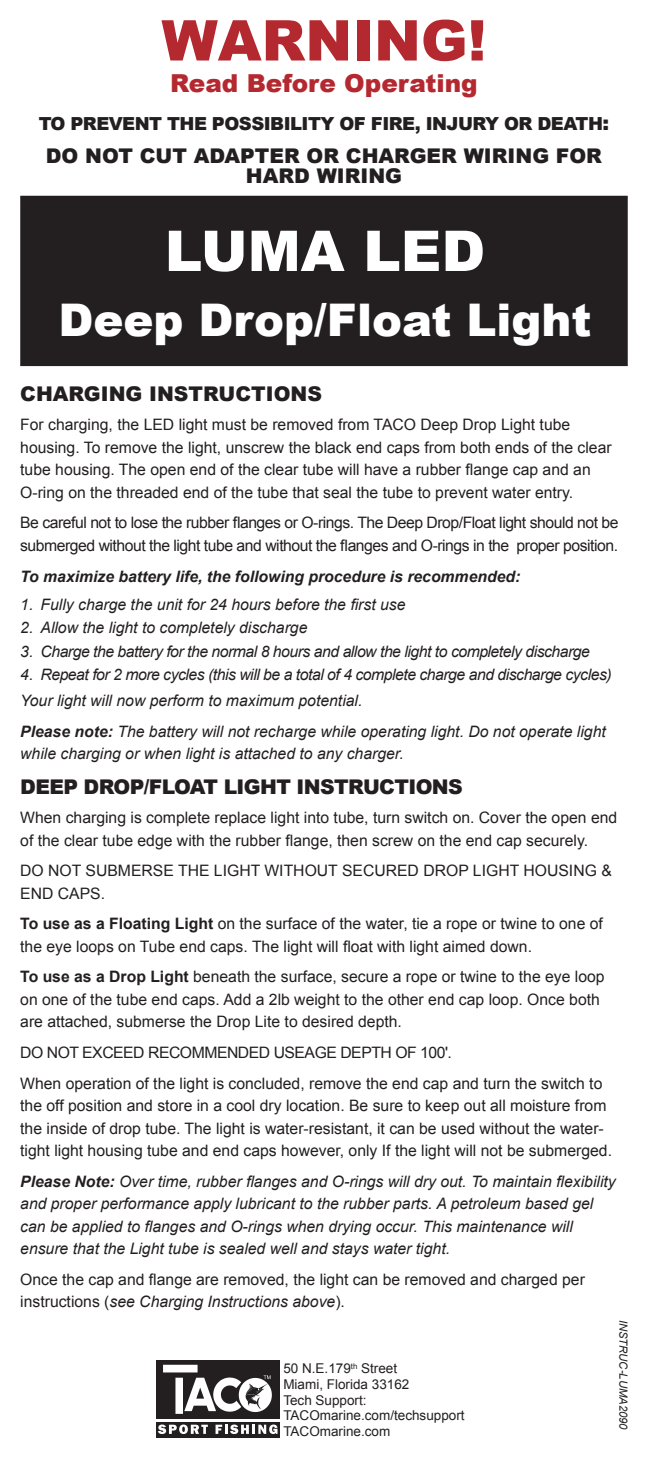
<style>
.page{position:relative;width:648px;height:1458px;background:#fff}
.page>*{position:absolute;margin:0;border:0;box-sizing:border-box;transform-origin:0 0}
.t1{font:900 56.25px "Arial";color:#b4292f}
.t2{font:900 56.25px "Arial";color:#fff}
.t3{font:900 45px "Arial";color:#fff}
.t4{font:900 24.75px "Arial";color:#b4292f}
.Inst_head{font:900 20.25px "Arial";color:#231f20}
.Inst_head-2{font:900 20.25px "Arial";letter-spacing:-.03em;color:#231f20}
.Inst_head-3{font:900 18px "Arial";letter-spacing:-.03em;color:#231f20}
.Instruction_copy{font:15.75px/22.5px "Arial";color:#231f20}
.Instruction_copy-2{font:italic 15.75px/22.5px "Arial";color:#231f20}
.Instruction_copy-3{font:15.75px/22.5px "Arial";letter-spacing:-.03em;color:#231f20}
.bullets_for_instruct{font:italic 15.75px "Arial";letter-spacing:-.03em;color:#231f20}
.bullets_for_instruct-2{font:italic 15.75px "Arial";color:#231f20}
.Instruction_copy-4{font:italic 700 15.75px "Arial";color:#231f20}
.t5{font:13.5px "Arial";color:#231f20}
.t6{font:italic 11.25px "Arial";letter-spacing:-.005em;color:#231f20}
.s1{font-size:20.25px}
.s2{font-weight:700}
.s3{font-style:italic}
</style>
<div class="page">
<svg style="left:156px;top:1418px;width:123px;height:1px"></svg>
<div style="left:156px;top:1361px;width:123px;height:57px;background:#231f20"></div>
<div style="left:156px;top:1422px;width:123px;height:16px;background:#231f20"></div>
<svg style="left:158px;top:1425px;width:50px;height:9px"></svg>
<svg style="left:216px;top:1425px;width:62px;height:9px"></svg>
<svg style="left:163px;top:1365px;width:109px;height:49px"></svg>
<div style="left:21px;top:197px;width:606px;height:168px;background:#231f20"></div>
<div style="left:20px;top:196px;width:608px;height:170px;border:2px solid #231f20"></div>
<p class="t1" style="left:162px;top:0;width:326px">WARNING!</p>
<p class="t4" style="left:170px;top:65px;width:309px">READ BEFORE OPERATING</p>
<p class="Inst_head-3" style="left:39px;top:111px;width:235px">TO PREVENT THE POSSIBILI</p>
<p class="Inst_head-3" style="left:308px;top:111px;width:75px">TY OF FIRE</p>
<p class="Inst_head-3" style="left:415px;top:111px;width:137px">, INJURY ORDEA</p>
<p class="Inst_head-3" style="left:576px;top:111px;width:35px">TH<span class="s1">:</span></p>
<p class="Inst_head" style="left:46px;top:141px;width:164px">DO NOT CUT ADAP</p>
<p class="Inst_head" style="left:255px;top:141px;width:108px">TER OR CHARGER</p>
<p class="Inst_head" style="left:464px;top:141px;width:16px">WIRING</p>
<p class="Inst_head" style="left:556px;top:141px;width:41px">FOR</p>
<p class="Inst_head" style="left:246px;top:162px;width:17px">HARD</p>
<p class="Inst_head" style="left:317px;top:162px;width:16px">WIRING</p>
<p class="t2" style="left:165px;top:210px;width:322px">LUMA LED</p>
<p class="t3" style="left:58px;top:288px;width:534px">DEEP DROP/FLOAT LIGHT</p>
<p class="Inst_head" style="left:20px;top:379px;width:200px">CHARGING INSTRUC</p>
<p class="Inst_head" style="left:251px;top:379px;width:72px">TIONS</p>
<p class="Instruction_copy" style="left:20px;top:414px;width:593px">For charging, the LED light must be removed from TACO Deep Drop Light tube housing. To remove the light, unscrew the black end caps from both ends of the clear tube housing. The open end of the clear tube will have a rubber flange cap and an O-ring on the threaded end of the tube that seal the tube to prevent water entry.</p>
<p class="Instruction_copy-3" style="left:20px;top:512px;width:600px">Be careful not to lose the rubber flanges or O-rings. The Deep Drop/Float light should not be submerged without the light tube and without the flanges and O-rings in the proper position.</p>
<p class="Instruction_copy-4" style="left:20px;top:566px;width:502px">To maximize battery life, the following procedure is recommended:</p>
<p class="bullets_for_instruct-2" style="left:40px;top:594px;width:367px">Fully charge the unit for 24 hours before the first use</p>
<p class="bullets_for_instruct-2" style="left:40px;top:618px;width:268px">Allow the light to completely discharge</p>
<p class="bullets_for_instruct" style="left:40px;top:641px;width:551px">Charge the battery for the normal 8 hours and allow the light to completely discharge</p>
<p class="bullets_for_instruct" style="left:40px;top:665px;width:573px">Repeat for 2 more cycles (this will be a total of 4 complete charge and discharge cycles)</p>
<p class="Instruction_copy-2" style="left:20px;top:690px;width:344px">Your light will now perform to maximum potential.</p>
<p class="Instruction_copy-2" style="left:20px;top:720px;width:587px"><span class="s2">Please note:</span> The battery will not recharge while operating light. Do not operate light while charging or when light is attached to any charger.</p>
<p class="Inst_head-2" style="left:20px;top:772px;width:344px">DEEP DROP/FLOAT LIGHT INSTRUC</p>
<p class="Inst_head" style="left:394px;top:772px;width:70px">TIONS</p>
<p class="Instruction_copy" style="left:20px;top:806px;width:599px">When charging is complete replace light into tube, turn switch on. Cover the open end of the clear tube edge with the rubber flange, then screw on the end cap securely.</p>
<p class="Instruction_copy" style="left:20px;top:860px;width:593px">DO NOT SUBMERSE THE LIGHT WITHOUT SECURED DROP LIGHT HOUSING &amp;<br>END CAPS.</p>
<p class="Instruction_copy" style="left:20px;top:913px;width:584px"><span class="s2">To use as a Floating Light</span> on the surface of the water, tie a rope or twine to one of the eye loops on Tube end caps. The light will float with light aimed down.</p>
<p class="Instruction_copy" style="left:20px;top:966px;width:586px"><span class="s2">To use as a Drop Light</span> beneath the surface, secure a rope or twine to the eye loop on one of the tube end caps. Add a 2lb weight to the other end cap loop. Once both are attached, submerse the Drop Lite to desired depth.</p>
<p class="Instruction_copy-3" style="left:20px;top:1041px;width:433px">DO NOT EXCEED RECOMMENDED USEAGE DEPTH OF 100'.</p>
<p class="Instruction_copy" style="left:20px;top:1072px;width:593px">When operation of the light is concluded, remove the end cap and turn the switch to the off position and store in a cool dry location. Be sure to keep out all moisture from the inside of drop tube. The light is water-resistant, it can be used without the water&shy;tight light housing tube and end caps however, only If the light will not be submerged.</p>
<p class="Instruction_copy-2" style="left:20px;top:1170px;width:597px"><span class="s2">Please Note:</span> Over time, rubber flanges and O-rings will dry out. To maintain flexibility and proper performance apply lubricant to the rubber parts. A petroleum based gel can be applied to flanges and O-rings when drying occur. This maintenance will ensure that the Light tube is sealed well and stays water tight.</p>
<p class="Instruction_copy" style="left:20px;top:1268px;width:566px">Once the cap and flange are removed, the light can be removed and charged per instructions (<span class="s3">see Charging Instructions above</span>).</p>
<p class="Instruction_copy-2" style="left:20px;top:593px;width:15px;line-height:23.4px;text-align:justify">1.<br>2.<br>3.<br>4.</p>
<p class="t5" style="left:283px;top:1360px;width:115px">50 N.E.179<sup>th</sup> Street</p>
<p class="t5" style="left:283px;top:1375px;width:128px">Miami, Florida 33162</p>
<p class="t5" style="left:283px;top:1391px;width:85px">Tech Support:</p>
<p class="t5" style="left:283px;top:1407px;width:183px">TACOmarine.com/techsupport</p>
<p class="t5" style="left:283px;top:1423px;width:109px">TACOmarine.com</p>
<p class="t6" style="left:631px;top:1320px;width:112px;rotate:90deg">instruc-LUMA2090</p>
</div>
